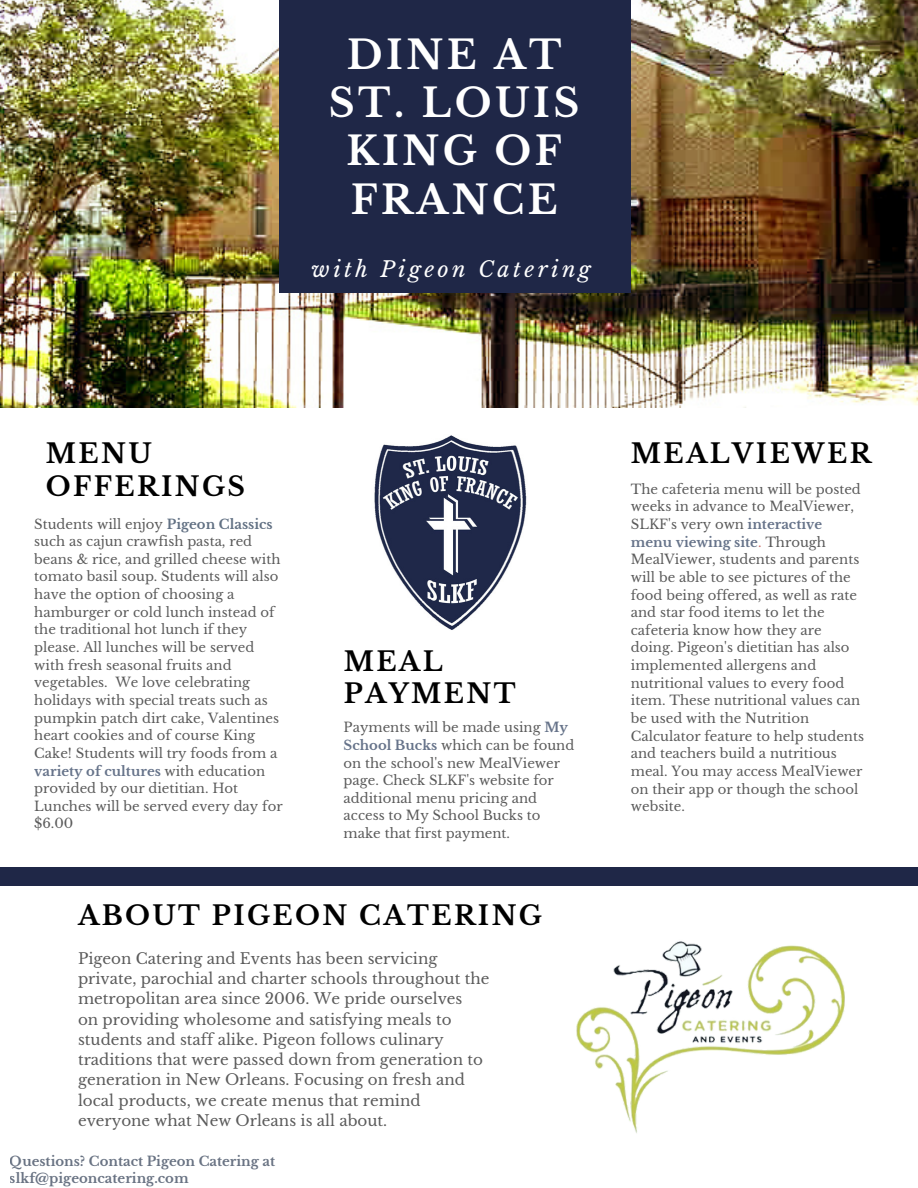
<style>
.page{position:relative;width:918px;height:1188px;background:#fff}
.page>*{position:absolute;margin:0;border:0;box-sizing:border-box;transform-origin:0 0}
.t1{font:700 39.15px/48.3px "Libre Baskerville";letter-spacing:.09em;color:#fff;text-align:center}
.t2{font:700 26.4px/32.8px "Libre Baskerville";letter-spacing:.09em;color:#000}
.t3{font:italic 21.45px "Libre Baskerville";letter-spacing:.16em;color:#fff}
.t4{font:15.15px/20.2px "Libre Baskerville";color:#000}
.t5{font:13.2px/17.7px "Libre Baskerville";color:#000}
.t6{font:700 13.2px/17.7px "Libre Baskerville";color:#17263f}
.s1{font-weight:700;color:#0c2340}
.s2{font-weight:700;color:#13274a}
.s3{color:#ad241f}
</style>
<div class="page">
<img style="left:0;top:0;width:918px;height:408px">
<div style="left:280px;top:0;width:351px;height:293px;background:#1f2747"></div>
<div style="left:0;top:868px;width:918px;height:18px;background:#1f2747"></div>
<img style="left:576px;top:941px;width:269px;height:192px">
<img style="left:374px;top:435px;width:153px;height:195px">
<p class="t1" style="left:329px;top:31px;width:252px">DINE AT<br>ST. LOUIS<br>KING OF<br>FRANCE</p>
<p class="t3" style="left:312px;top:256px;width:281px">with Pigeon Catering</p>
<p class="t2" style="left:46px;top:438px;width:201px">MENU<br>OFFERINGS</p>
<p class="t5" style="left:34px;top:515px;width:250px">Students will enjoy <span class="s1">Pigeon Classics </span>such as cajun crawfish pasta, red beans &amp; rice, and grilled cheese with tomato basil soup. Students will also have the option of choosing a hamburger or cold lunch instead of the traditional hot lunch if they please. All lunches will be served with fresh seasonal fruits and vegetables. We love celebrating holidays with special treats such as pumpkin patch dirt cake, Valentines heart cookies and of course King<br>Cake! Students will try foods from a <span class="s2">variety of cultures</span> with education provided by our dietitian. Hot<br>Lunches will be served every day for $6.00</p>
<p class="t2" style="left:344px;top:645px;width:174px">MEAL<br>PAYMENT</p>
<p class="t5" style="left:344px;top:719px;width:232px">Payments will be made using <span class="s2">My<br>School Bucks</span> which can be found on the school's new MealViewer page. Check SLKF's website for additional menu pricing and access to My School Bucks to make that first payment.</p>
<p class="t2" style="left:78px;top:900px;width:466px">ABOUT PIGEON CATERING</p>
<p class="t4" style="left:78px;top:948px;width:413px">Pigeon Catering and Events has been servicing private, parochial and charter schools throughout the metropolitan area since 2006. We pride ourselves<br>on providing wholesome and satisfying meals to students and staff alike. Pigeon follows culinary traditions that were passed down from generation to generation in New Orleans. Focusing on fresh and local products, we create menus that remind everyone what New Orleans is all about.</p>
<p class="t6" style="left:10px;top:1152px;width:267px">Questions? Contact Pigeon Catering at slkf@pigeoncatering.com</p>
<p class="t2" style="left:631px;top:438px;width:242px">MEALVIEWER</p>
<p class="t5" style="left:631px;top:480px;width:235px">The cafeteria menu will be posted weeks in advance to MealViewer,<br>SLKF's very own <span class="s2">interactive menu viewing site</span><span class="s3">.</span> Through<br>MealViewer, students and parents will be able to see pictures of the food being offered, as well as rate and star food items to let the cafeteria know how they are doing. Pigeon's dietitian has also implemented allergens and nutritional values to every food item. These nutritional values can be used with the Nutrition<br>Calculator feature to help students and teachers build a nutritious meal. You may access MealViewer on their app or though the school website.</p>
</div>
